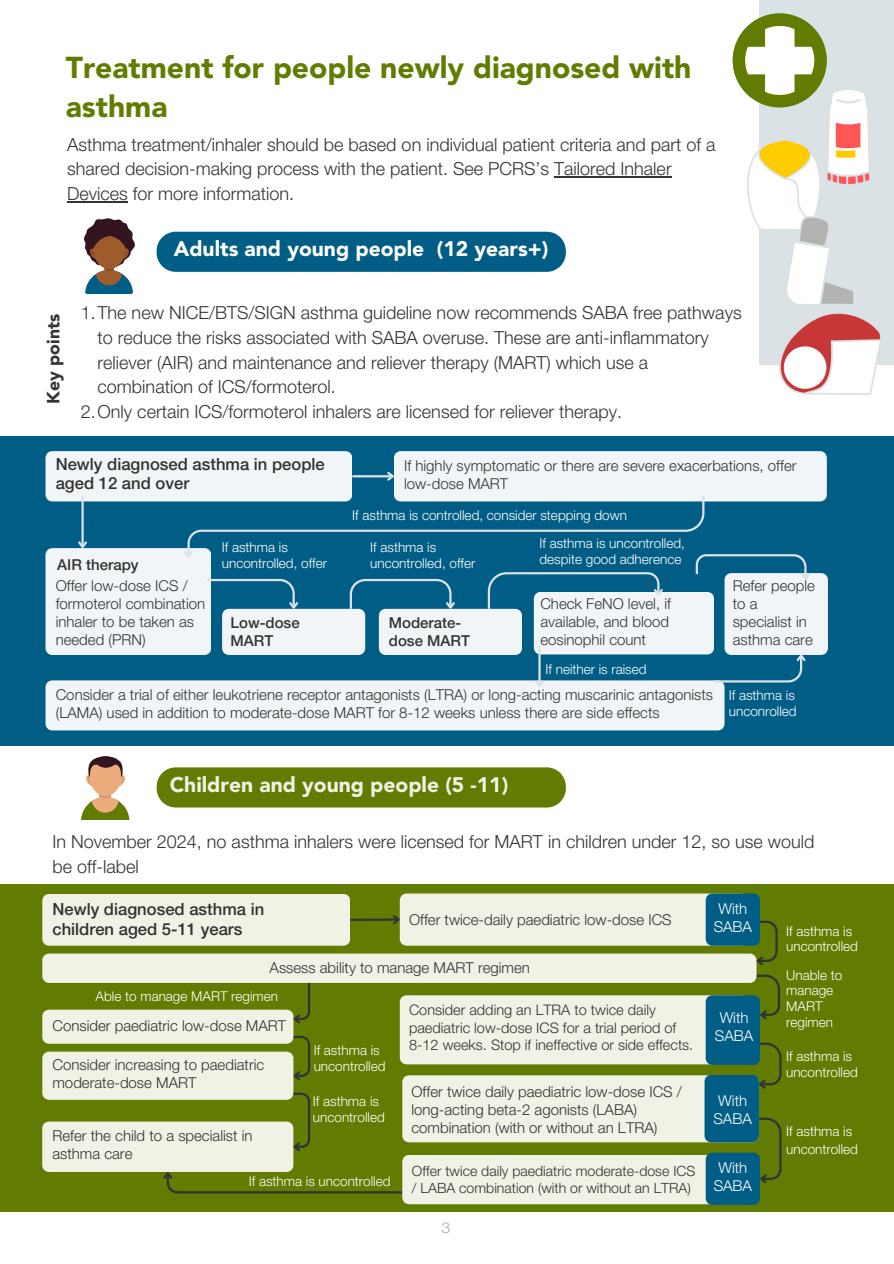
<style>
.page{position:relative;width:894px;height:1264px;background:#fff}
.page>*{position:absolute;margin:0;border:0;box-sizing:border-box;transform-origin:0 0}
.t1{font:900 30px/39.3px "Avenir LT Std";color:#617c00}
.t2{font:900 21px "Avenir LT Std";color:#fff}
.t3{font:900 21px "Avenir LT Std";color:#eff2e5}
.t4{font:300 18px/24.8px "Helvetica Neue LT Std";color:#333}
.t5{font:900 17.55px "Avenir LT Std";color:#333}
.t6{font:500 16.65px/19.2px "Helvetica Neue LT Std";color:#333}
.t7{font:300 15px/18px "Helvetica Neue LT Std";color:#333}
.t8{font:500 15px/18px "Helvetica Neue LT Std";color:#333}
.t9{font:300 15px/18px "Helvetica Neue LT Std";color:#fff;text-align:center}
.t10{font:300 15px "Helvetica Neue LT Std";color:#a6a6a6}
.t11{font:300 14.55px/17.4px "Helvetica Neue LT Std";color:#333}
.t12{font:300 14.1px/17px "Helvetica Neue LT Std";color:#333}
.t13{font:300 13.5px/15.8px "Helvetica Neue LT Std";color:#fff}
</style>
<div class="page">
<hr style="left:554px;top:176px;width:117px;height:2px;background:#333">
<hr style="left:67px;top:201px;width:61px;height:1px;background:#333">
<div style="left:759px;top:0;width:134px;height:365px;background:#dbe2e6"></div>
<img style="left:747px;top:140px;width:72px;height:89px">
<img style="left:779px;top:313px;width:102px;height:81px">
<img style="left:785px;top:216px;width:69px;height:88px">
<img style="left:827px;top:90px;width:43px;height:95px">
<svg style="left:732px;top:13px;width:94px;height:94px"></svg>
<svg style="left:81px;top:756px;width:49px;height:63px"></svg>
<div style="left:0;top:436px;width:893px;height:310px;background:#005d85"></div>
<svg style="left:84px;top:218px;width:51px;height:75px"></svg>
<div style="left:157px;top:232px;width:408px;height:40px;background:#005d85"></div>
<svg style="left:45px;top:451px;width:782px;height:279px"></svg>
<div style="left:157px;top:767px;width:408px;height:40px;background:#617c00"></div>
<div style="left:0;top:884px;width:893px;height:328px;background:#617c00"></div>
<svg style="left:42px;top:893px;width:740px;height:311px"></svg>
<h2 class="t1" style="left:66px;top:50px;width:627px">Treatment for people newly diagnosed with asthma</h2>
<p class="t4" style="left:67px;top:134px;width:650px">Asthma treatment/inhaler should be based on individual patient criteria and part of a shared decision-making process with the patient. See PCRS’s Tailored Inhaler<br>Devices for more information.</p>
<p class="t2" style="left:174px;top:240px;width:376px">Adults and young people (12 years+)</p>
<p class="t5" style="left:46px;top:403px;width:91px;rotate:-90deg">Key points</p>
<p class="t4" style="left:98px;top:303px;width:645px;text-indent:-17px">1.The new NICE/BTS/SIGN asthma guideline now recommends SABA free pathways to reduce the risks associated with SABA overuse. These are anti-inflammatory reliever (AIR) and maintenance and reliever therapy (MART) which use a combination of ICS/formoterol.</p>
<p class="t4" style="left:81px;top:402px;width:542px">2.Only certain ICS/formoterol inhalers are licensed for reliever therapy.</p>
<p class="t6" style="left:56px;top:456px;width:270px">Newly diagnosed asthma in people aged 12 and over</p>
<p class="t7" style="left:404px;top:458px;width:394px">If highly symptomatic or there are severe exacerbations, offer low-dose MART</p>
<p class="t13" style="left:352px;top:509px;width:276px">If asthma is controlled, consider stepping down</p>
<p class="t8" style="left:57px;top:557px;width:83px">AIR therapy</p>
<h3 class="t7" style="left:56px;top:579px;width:151px">Offer low-dose ICS / formoterol combination inhaler to be taken as needed (PRN)</h3>
<p class="t13" style="left:222px;top:541px;width:107px">If asthma is uncontrolled, offer</p>
<p class="t13" style="left:370px;top:541px;width:107px">If asthma is uncontrolled, offer</p>
<h5 class="t13" style="left:539px;top:537px;width:147px">If asthma is uncontrolled, despite good adherence</h5>
<p class="t8" style="left:230px;top:616px;width:71px">Low-dose<br>MART</p>
<p class="t8" style="left:389px;top:615px;width:83px">Moderate&shy;dose MART</p>
<p class="t7" style="left:540px;top:597px;width:132px">Check FeNO level, if available, and blood eosinophil count</p>
<h5 class="t13" style="left:545px;top:663px;width:103px">If neither is raised</h5>
<h3 class="t7" style="left:56px;top:687px;width:658px">Consider a trial of either leukotriene receptor antagonists (LTRA) or long-acting muscarinic antagonists (LAMA) used in addition to moderate-dose MART for 8-12 weeks unless there are side effects</h3>
<p class="t7" style="left:732px;top:579px;width:84px">Refer people to a specialist in asthma care</p>
<h5 class="t13" style="left:728px;top:689px;width:69px">If asthma is unconrolled</h5>
<p class="t3" style="left:170px;top:776px;width:340px">Children and young people (5 -11)</p>
<p class="t4" style="left:52px;top:831px;width:763px">In November 2024, no asthma inhalers were licensed for MART in children under 12, so use would be off-label</p>
<h4 class="t7" style="left:409px;top:912px;width:264px">Offer twice-daily paediatric low-dose ICS</h4>
<p class="t9" style="left:713px;top:901px;width:40px">With<br>SABA</p>
<p class="t7" style="left:269px;top:960px;width:262px">Assess ability to manage MART regimen</p>
<h3 class="t13" style="left:96px;top:990px;width:184px">Able to manage MART regimen</h3>
<p class="t6" style="left:52px;top:902px;width:213px">Newly diagnosed asthma in children aged 5-11 years</p>
<h2 class="t13" style="left:786px;top:924px;width:73px">If asthma is uncontrolled</h2>
<p class="t13" style="left:786px;top:968px;width:58px">Unable to manage<br>MART</p>
<p class="t11" style="left:409px;top:1003px;width:286px">Consider adding an LTRA to twice daily paediatric low-dose ICS for a trial period of<br>8-12 weeks. Stop if ineffective or side effects.</p>
<p class="t9" style="left:714px;top:1010px;width:40px">With<br>SABA</p>
<p class="t7" style="left:52px;top:1019px;width:235px">Consider paediatric low-dose MART</p>
<p class="t13" style="left:786px;top:1016px;width:48px">regimen</p>
<p class="t13" style="left:313px;top:1044px;width:67px">If asthma is</p>
<p class="t13" style="left:785px;top:1050px;width:73px">If asthma is uncontrolled</p>
<p class="t7" style="left:52px;top:1057px;width:213px">Consider increasing to paediatric</p>
<p class="t13" style="left:313px;top:1059px;width:73px">uncontrolled</p>
<p class="t7" style="left:52px;top:1075px;width:145px">moderate-dose MART</p>
<p class="t7" style="left:411px;top:1084px;width:272px">Offer twice daily paediatric low-dose ICS / long-acting beta-2 agonists (LABA) combination (with or without an LTRA)</p>
<p class="t9" style="left:713px;top:1094px;width:40px">With<br>SABA</p>
<p class="t12" style="left:412px;top:1164px;width:285px">Offer twice daily paediatric moderate-dose ICS / LABA combination (with or without an LTRA)</p>
<p class="t9" style="left:713px;top:1160px;width:40px">With<br>SABA</p>
<p class="t10" style="left:441px;top:1222px;width:10px">3</p>
<p class="t13" style="left:313px;top:1095px;width:73px">If asthma is uncontrolled</p>
<p class="t13" style="left:786px;top:1123px;width:73px;line-height:18px">If asthma is uncontrolled</p>
<p class="t7" style="left:52px;top:1128px;width:201px">Refer the child to a specialist in asthma care</p>
<p class="t13" style="left:249px;top:1175px;width:143px">If asthma is uncontrolled</p>
</div>
